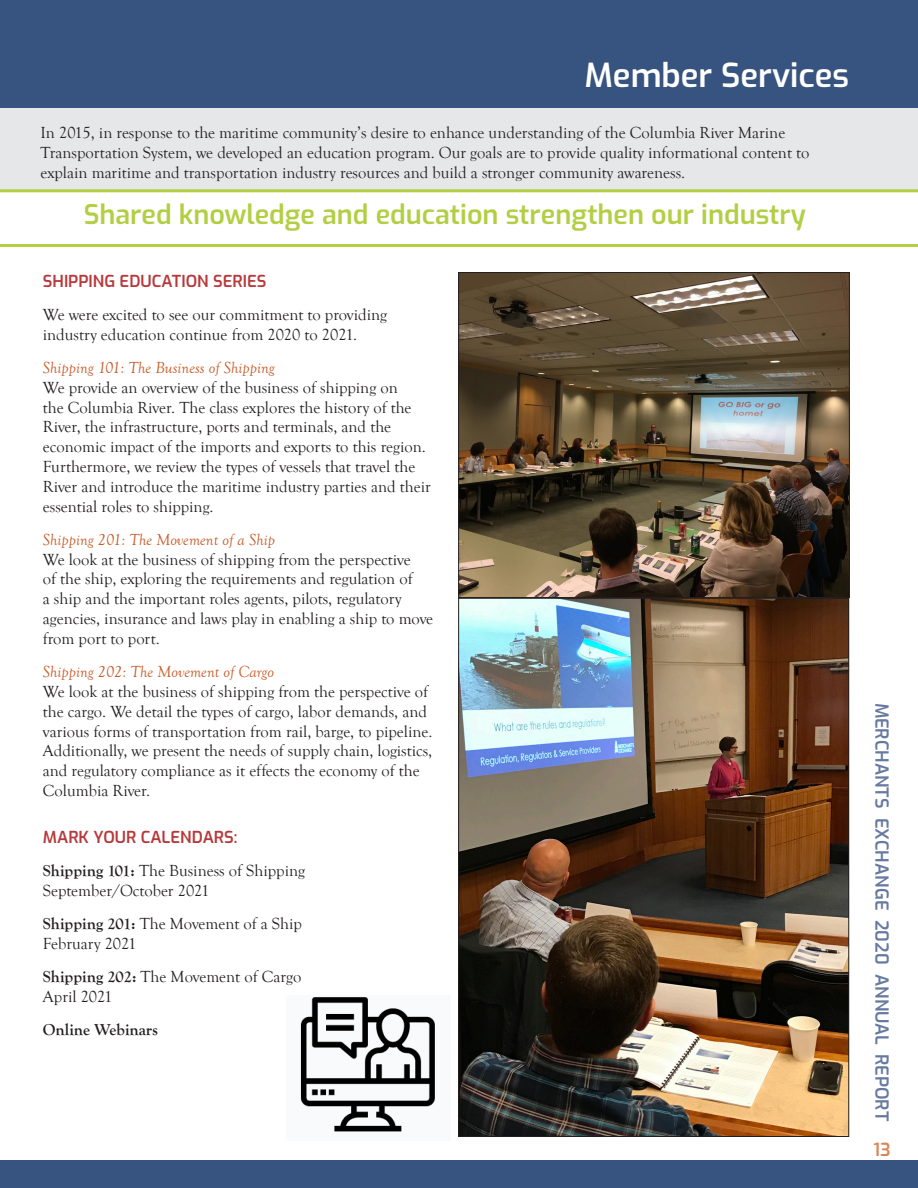
<style>
.page{position:relative;width:918px;height:1188px;background:#fff}
.page>*{position:absolute;margin:0;border:0;box-sizing:border-box;transform-origin:0 0}
.Header_White{font:600 33px "Exo";color:#fff}
.Body{font:600 27px "Exo";color:#b2cf44}
.t1{font:600 18px "Exo";color:#6679a0}
.t2{font:600 18px "Exo";color:#d88659}
.Body-2{font:16.5px/19.8px "Goudy Old Style T";color:#231f20}
.Body_Italic_Highligh{font:italic 16.5px "Goudy Old Style T";color:#c95c29}
.Body-3{font:600 16.5px "Exo";color:#b7393b}
.Body_SubTitle{font:600 16.5px "Exo";color:#b7393b}
.Body-4{font:700 16.5px "Goudy Old Style T";color:#231f20}
.s1{font-weight:700}
</style>
<div class="page">
<div style="left:0;top:0;width:918px;height:108px;background:#375481"></div>
<div style="left:0;top:1160px;width:918px;height:28px;background:#375481"></div>
<div style="left:0;top:108px;width:918px;height:81px;background:#e6e7e9"></div>
<svg style="left:0;top:189px;width:918px;height:58px"></svg>
<img style="left:460px;top:274px;width:388px;height:861px">
<div style="left:458px;top:272px;width:392px;height:326px;border:1px solid #231f20"></div>
<img style="left:300px;top:997px;width:135px;height:135px">
<p class="Header_White" style="left:585px;top:50px;width:266px">Member Services</p>
<p class="Body-2" style="left:40px;top:124px;width:770px">In 2015, in response to the maritime community’s desire to enhance understanding of the Columbia River Marine<br>Transportation System, we developed an education program. Our goals are to provide quality informational content to explain maritime and transportation industry resources and build a stronger community awareness.</p>
<p class="Body" style="left:84px;top:194px;width:724px">Shared knowledge and education strengthen our industry</p>
<p class="Body-3" style="left:43px;top:268px;width:225px">SHIPPING EDUCATION SERIES</p>
<p class="Body-2" style="left:43px;top:305px;width:346px">We were excited to see our commitment to providing industry education continue from 2020 to 2021.</p>
<p class="Body_Italic_Highligh" style="left:43px;top:359px;width:233px">Shipping 101: The Business of Shipping</p>
<p class="Body-2" style="left:43px;top:378px;width:389px">We provide an overview of the business of shipping on<br>the Columbia River. The class explores the history of the River, the infrastructure, ports and terminals, and the economic impact of the imports and exports to this region.<br>Furthermore, we review the types of vessels that travel the River and introduce the maritime industry parties and their essential roles to shipping.</p>
<p class="Body_Italic_Highligh" style="left:43px;top:531px;width:234px">Shipping 201: The Movement of a Ship</p>
<p class="Body-2" style="left:43px;top:550px;width:392px">We look at the business of shipping from the perspective<br>of the ship, exploring the requirements and regulation of<br>a ship and the important roles agents, pilots, regulatory agencies, insurance and laws play in enabling a ship to move from port to port.</p>
<p class="Body_Italic_Highligh" style="left:43px;top:663px;width:233px">Shipping 202: The Movement of Cargo</p>
<p class="Body-2" style="left:43px;top:682px;width:391px">We look at the business of shipping from the perspective of the cargo. We detail the types of cargo, labor demands, and various forms of transportation from rail, barge, to pipeline.<br>Additionally, we present the needs of supply chain, logistics, and regulatory compliance as it effects the economy of the Columbia River.</p>
<p class="Body_SubTitle" style="left:43px;top:824px;width:196px">MARK YOUR CALENDARS:</p>
<p class="Body-2" style="left:43px;top:861px;width:264px"><span class="s1">Shipping 101:</span> The Business of Shipping<br>September/October 2021</p>
<p class="Body-2" style="left:43px;top:914px;width:261px"><span class="s1">Shipping 201:</span> The Movement of a Ship<br>February 2021</p>
<p class="Body-2" style="left:43px;top:967px;width:260px"><span class="s1">Shipping 202:</span> The Movement of Cargo<br>April 2021</p>
<p class="Body-4" style="left:43px;top:1021px;width:117px">Online Webinars</p>
<p class="t1" style="left:895px;top:703px;width:420px;rotate:90deg">MERCHANTS EXCHANGE 2020 ANNUAL REPORT</p>
<p class="t2" style="left:873px;top:1136px;width:19px">13</p>
</div>
